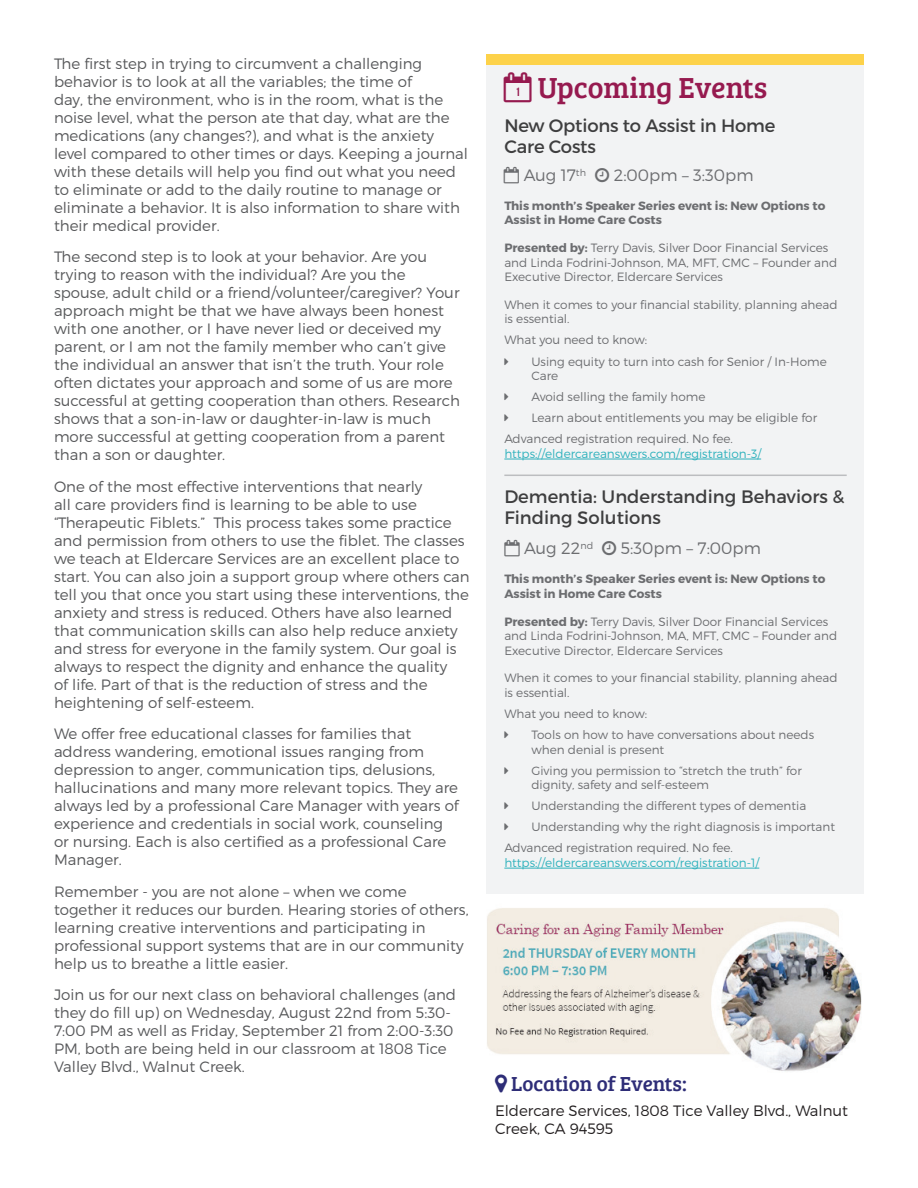
<style>
.page{position:relative;width:918px;height:1188px;background:#fff}
.page>*{position:absolute;margin:0;border:0;box-sizing:border-box;transform-origin:0 0}
.t1{font:30px "Bree Serif";color:#961a4f}
.t2{font:21px "Bree Serif";color:#2e2d77}
.t3{font:18px/21px "Montserrat";color:#3e3e3f}
.t4{font:300 16.5px "Montserrat";color:#6c6d70}
.t5{font:300 15px/18px "Montserrat";color:#57585a}
.t6{font:300 15px/18px "Montserrat";color:#231f20}
.t7{font:300 12px/14.4px "Montserrat";color:#6c6d70}
.t8{font:700 12px/14.4px "Montserrat";color:#6c6d70}
.t9{font:300 12px "Montserrat";color:#2db1bc}
.s1{font-family:"Bebas Neue";font-size:12px}
.s2{font-weight:700}
</style>
<div class="page">
<div style="left:486px;top:54px;width:378px;height:839px;background:#f2f3f4"></div>
<div style="left:486px;top:54px;width:378px;height:11px;background:#fdd24a"></div>
<hr style="left:504px;top:459px;width:257px;height:1px;background:#2db1bc">
<hr style="left:504px;top:475px;width:343px;height:1px;background:#bcbdc0">
<hr style="left:504px;top:868px;width:255px;height:1px;background:#2db1bc">
<img style="left:487px;top:908px;width:375px;height:163px">
<p class="t5" style="left:54px;top:54px;width:416px">The first step in trying to circumvent a challenging behavior is to look at all the variables; the time of<br>day, the environment, who is in the room, what is the noise level, what the person ate that day, what are the medications (any changes?), and what is the anxiety level compared to other times or days. Keeping a journal with these details will help you find out what you need to eliminate or add to the daily routine to manage or eliminate a behavior. It is also information to share with their medical provider.</p>
<p class="t5" style="left:54px;top:247px;width:408px">The second step is to look at your behavior. Are you trying to reason with the individual? Are you the spouse, adult child or a friend/volunteer/caregiver? Your approach might be that we have always been honest with one another, or I have never lied or deceived my parent, or I am not the family member who can’t give the individual an answer that isn’t the truth. Your role often dictates your approach and some of us are more successful at getting cooperation than others. Research shows that a son-in-law or daughter-in-law is much more successful at getting cooperation from a parent than a son or daughter.</p>
<p class="t5" style="left:54px;top:477px;width:417px">One of the most effective interventions that nearly<br>all care providers find is learning to be able to use “Therapeutic Fiblets.” This process takes some practice and permission from others to use the fiblet. The classes we teach at Eldercare Services are an excellent place to start. You can also join a support group where others can tell you that once you start using these interventions, the anxiety and stress is reduced. Others have also learned that communication skills can also help reduce anxiety and stress for everyone in the family system. Our goal is always to respect the dignity and enhance the quality<br>of life. Part of that is the reduction of stress and the heightening of self-esteem.</p>
<p class="t5" style="left:54px;top:724px;width:406px">We offer free educational classes for families that address wandering, emotional issues ranging from depression to anger, communication tips, delusions, hallucinations and many more relevant topics. They are always led by a professional Care Manager with years of experience and credentials in social work, counseling or nursing. Each is also certified as a professional Care Manager.</p>
<p class="t5" style="left:54px;top:882px;width:416px">Remember - you are not alone – when we come together it reduces our burden. Hearing stories of others, learning creative interventions and participating in professional support systems that are in our community help us to breathe a little easier.</p>
<p class="t5" style="left:54px;top:985px;width:404px">Join us for our next class on behavioral challenges (and they do fill up) on Wednesday, August 22nd from 5:30- 7:00 PM as well as Friday, September 21 from 2:00-3:30<br>PM, both are being held in our classroom at 1808 Tice Valley Blvd., Walnut Creek.</p>
<h1 class="t1" style="left:504px;top:66px;width:265px">✓<span class="s1">1</span> Upcoming Events</h1>
<p class="t3" style="left:504px;top:115px;width:273px">New Options to Assist in Home<br>Care Costs</p>
<p class="t4" style="left:504px;top:166px;width:84px">✓ Aug 17<sup>th</sup></p>
<p class="t4" style="left:614px;top:166px;width:141px">2:00pm – 3:30pm</p>
<p class="t8" style="left:504px;top:199px;width:322px">This month’s Speaker Series event is: New Options to<br>Assist in Home Care Costs</p>
<p class="t7" style="left:504px;top:241px;width:334px"><span class="s2">Presented by:</span> Terry Davis, Silver Door Financial Services and Linda Fodrini-Johnson, MA, MFT, CMC – Founder and<br>Executive Director, Eldercare Services</p>
<p class="t7" style="left:504px;top:297px;width:335px">When it comes to your financial stability, planning ahead is essential.</p>
<p class="t7" style="left:531px;top:329px;width:297px;line-height:21.1px;text-indent:-27px">What you need to know:<br>Using equity to turn into cash for Senior / In-Home</p>
<p class="t7" style="left:531px;top:368px;width:28px">Care</p>
<p class="t7" style="left:531px;top:389px;width:176px">Avoid selling the family home</p>
<p class="t7" style="left:531px;top:411px;width:287px">Learn about entitlements you may be eligible for</p>
<p class="t7" style="left:504px;top:432px;width:230px">Advanced registration required. No fee.</p>
<p class="t9" style="left:504px;top:446px;width:258px">https://eldercareanswers.com/registration-3/</p>
<p class="t3" style="left:504px;top:485px;width:342px;line-height:21.6px">Dementia: Understanding Behaviors &amp;<br>Finding Solutions</p>
<p class="t4" style="left:504px;top:538px;width:90px">✓ Aug 22<sup>nd</sup></p>
<p class="t4" style="left:621px;top:538px;width:141px">5:30pm – 7:00pm</p>
<p class="t8" style="left:504px;top:572px;width:322px">This month’s Speaker Series event is: New Options to<br>Assist in Home Care Costs</p>
<p class="t7" style="left:504px;top:614px;width:334px"><span class="s2">Presented by:</span> Terry Davis, Silver Door Financial Services and Linda Fodrini-Johnson, MA, MFT, CMC – Founder and<br>Executive Director, Eldercare Services</p>
<p class="t7" style="left:504px;top:671px;width:335px">When it comes to your financial stability, planning ahead is essential.</p>
<p class="t7" style="left:531px;top:703px;width:284px;line-height:21.1px;text-indent:-27px">What you need to know:<br>Tools on how to have conversations about needs</p>
<p class="t7" style="left:531px;top:738px;width:272px;line-height:21.1px">when denial is present<br>Giving you permission to “stretch the truth” for</p>
<p class="t7" style="left:531px;top:777px;width:179px">dignity, safety and self-esteem</p>
<p class="t7" style="left:531px;top:799px;width:276px">Understanding the different types of dementia</p>
<p class="t7" style="left:531px;top:820px;width:305px">Understanding why the right diagnosis is important</p>
<p class="t7" style="left:504px;top:841px;width:230px">Advanced registration required. No fee.</p>
<p class="t9" style="left:504px;top:855px;width:256px">https://eldercareanswers.com/registration-1/</p>
<h2 class="t2" style="left:511px;top:1069px;width:177px">Location of Events:</h2>
<p class="t6" style="left:495px;top:1101px;width:355px">Eldercare Services, 1808 Tice Valley Blvd., Walnut<br>Creek, CA 94595</p>
</div>
